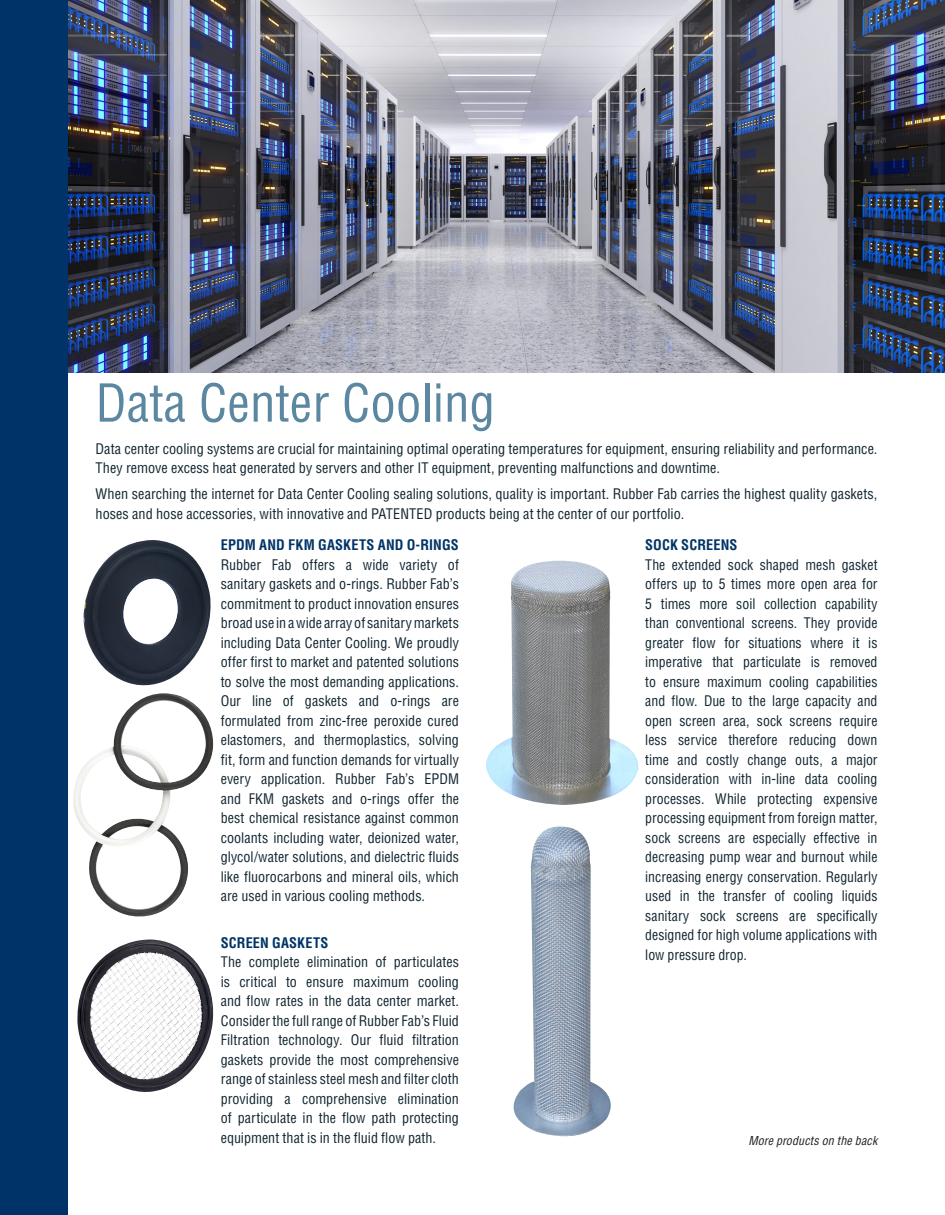
<style>
.page{position:relative;width:945px;height:1215px;background:#fff}
.page>*{position:absolute;margin:0;border:0;box-sizing:border-box;transform-origin:0 0}
.t1{font:condensed 51px "Helvetica LT Std";color:#5c87a1}
.t2{font:condensed 14.25px/19.5px "Helvetica LT Std";color:#112530;text-align:justify}
.t3{font:700 condensed 14.25px "Helvetica LT Std";letter-spacing:.01em;color:#003367}
.Body___Main{font:italic condensed 12px "Helvetica LT Std";letter-spacing:.015em;color:#231f20}
.s1{color:#231f20}
</style>
<div class="page">
<img style="left:68px;top:0;width:877px;height:372px">
<div style="left:0;top:0;width:68px;height:1215px;background:#003367"></div>
<img style="left:84px;top:540px;width:127px;height:146px">
<img style="left:73px;top:693px;width:141px;height:224px">
<img style="left:77px;top:940px;width:137px;height:152px">
<img style="left:486px;top:561px;width:153px;height:244px">
<img style="left:514px;top:826px;width:97px;height:310px">
<p class="t1" style="left:96px;top:371px;width:401px">Data Center Cooling</p>
<p class="t2" style="left:96px;top:439px;width:783px">Data center cooling systems are crucial for maintaining optimal operating temperatures for equipment, ensuring reliability and performance.<br>They remove excess heat generated by servers and other IT equipment, preventing malfunctions and downtime.</p>
<p class="t2" style="left:96px;top:484px;width:783px">When searching the internet for Data Center Cooling sealing solutions, quality is important. Rubber Fab carries the highest quality gaskets, hoses and hose accessories, with innovative and PATENTED products being at the center of our portfolio.</p>
<p class="t3" style="left:645px;top:536px;width:94px">SOCK SCREENS</p>
<p class="t2" style="left:645px;top:555px;width:234px">The extended sock shaped mesh gasket offers up to 5 times more open area for 5 times more soil collection capability than conventional screens. They provide greater flow for situations where it is imperative that particulate is removed to ensure maximum cooling capabilities and flow. Due to the large capacity and open screen area, sock screens require less service therefore reducing down time and costly change outs, a major consideration with in-line data cooling processes. While protecting expensive processing equipment from foreign matter, sock screens are especially effective in decreasing pump wear and burnout while increasing energy conservation. Regularly used in the transfer of cooling liquids sanitary sock screens are specifically designed for high volume applications with low pressure drop.</p>
<p class="t3" style="left:221px;top:536px;width:239px">EPDM AND FKM GASKETS AND O-RINGS</p>
<p class="t2" style="left:221px;top:555px;width:240px">Rubber Fab offers a wide variety of sanitary gaskets and o-rings. Rubber Fab<span class="s1">’</span>s commitment to product innovation ensures broad use in a wide array of sanitary markets including Data Center Cooling. We proudly offer first to market and patented solutions to solve the most demanding applications.<br>Our line of gaskets and o-rings are formulated from zinc-free peroxide cured elastomers, and thermoplastics, solving fit, form and function demands for virtually every application. Rubber Fab<span class="s1">’</span>s EPDM and FKM gaskets and o-rings offer the best chemical resistance against common coolants including water, deionized water, glycol/water solutions, and dielectric fluids like fluorocarbons and mineral oils, which are used in various cooling methods.</p>
<p class="t3" style="left:221px;top:934px;width:109px">SCREEN GASKETS</p>
<p class="t2" style="left:221px;top:952px;width:240px">The complete elimination of particulates is critical to ensure maximum cooling and flow rates in the data center market.<br>Consider the full range of Rubber Fab’s Fluid Filtration technology. Our fluid filtration gaskets provide the most comprehensive range of stainless steel mesh and filter cloth providing a comprehensive elimination of particulate in the flow path protecting equipment that is in the fluid flow path.</p>
<p class="Body___Main" style="left:748px;top:1133px;width:131px">More products on the back</p>
</div>
